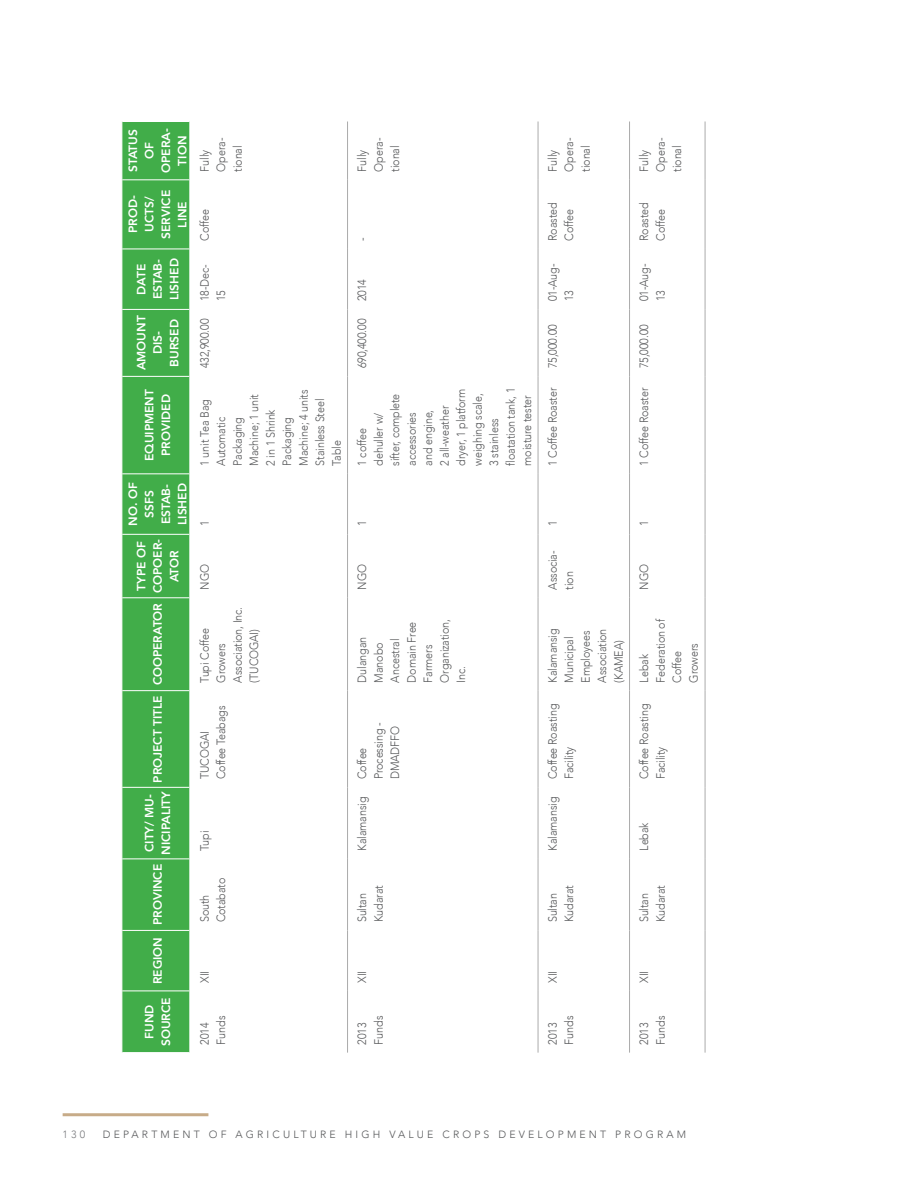
<style>
.page{position:relative;width:918px;height:1188px;background:#fff}
.page>*{position:absolute;margin:0;border:0;box-sizing:border-box;transform-origin:0 0}
.t1{font:300 12px/16.5px "Avenir";letter-spacing:-.01em;color:#58595b;scale:.9 1}
.t2{font:800 12px/16.5px "Avenir";color:#fff;text-align:center}
.t3{font:300 10.5px "Avenir";letter-spacing:.3em;color:#58595b}
.t4{font:300 10.5px "Avenir";color:#797a7d}
</style>
<div class="page">
<hr style="left:63px;top:1113px;width:145px;height:3px;background:#c7ab88">
<div style="left:123px;top:122px;width:66px;height:930px;background:#41ad49"></div>
<hr style="left:122px;top:991px;width:67px;height:1px;background:#fff">
<hr style="left:122px;top:930px;width:67px;height:1px;background:#fff">
<hr style="left:122px;top:859px;width:67px;height:1px;background:#fff">
<hr style="left:122px;top:787px;width:67px;height:1px;background:#fff">
<hr style="left:122px;top:690px;width:67px;height:1px;background:#fff">
<hr style="left:122px;top:597px;width:67px;height:1px;background:#fff">
<hr style="left:122px;top:534px;width:67px;height:1px;background:#fff">
<hr style="left:122px;top:473px;width:67px;height:1px;background:#fff">
<hr style="left:122px;top:376px;width:67px;height:1px;background:#fff">
<hr style="left:122px;top:309px;width:67px;height:1px;background:#fff">
<hr style="left:122px;top:249px;width:67px;height:1px;background:#fff">
<hr style="left:122px;top:179px;width:67px;height:1px;background:#fff">
<hr style="left:347px;top:991px;width:1px;height:62px;background:#ababab">
<hr style="left:347px;top:930px;width:1px;height:61px;background:#ababab">
<hr style="left:347px;top:859px;width:1px;height:71px;background:#ababab">
<hr style="left:347px;top:787px;width:1px;height:72px;background:#ababab">
<hr style="left:347px;top:691px;width:1px;height:96px;background:#ababab">
<hr style="left:347px;top:598px;width:1px;height:93px;background:#ababab">
<hr style="left:347px;top:534px;width:1px;height:64px;background:#ababab">
<hr style="left:347px;top:474px;width:1px;height:60px;background:#ababab">
<hr style="left:347px;top:376px;width:1px;height:98px;background:#ababab">
<hr style="left:347px;top:309px;width:1px;height:67px;background:#ababab">
<hr style="left:347px;top:249px;width:1px;height:60px;background:#ababab">
<hr style="left:347px;top:180px;width:1px;height:69px;background:#ababab">
<hr style="left:347px;top:122px;width:1px;height:58px;background:#ababab">
<hr style="left:538px;top:991px;width:1px;height:62px;background:#ababab">
<hr style="left:538px;top:930px;width:1px;height:61px;background:#ababab">
<hr style="left:538px;top:859px;width:1px;height:71px;background:#ababab">
<hr style="left:538px;top:787px;width:1px;height:72px;background:#ababab">
<hr style="left:538px;top:691px;width:1px;height:96px;background:#ababab">
<hr style="left:538px;top:598px;width:1px;height:93px;background:#ababab">
<hr style="left:538px;top:534px;width:1px;height:64px;background:#ababab">
<hr style="left:538px;top:474px;width:1px;height:60px;background:#ababab">
<hr style="left:538px;top:376px;width:1px;height:98px;background:#ababab">
<hr style="left:538px;top:309px;width:1px;height:67px;background:#ababab">
<hr style="left:538px;top:249px;width:1px;height:60px;background:#ababab">
<hr style="left:538px;top:180px;width:1px;height:69px;background:#ababab">
<hr style="left:538px;top:122px;width:1px;height:58px;background:#ababab">
<hr style="left:629px;top:991px;width:1px;height:62px;background:#ababab">
<hr style="left:629px;top:930px;width:1px;height:61px;background:#ababab">
<hr style="left:629px;top:859px;width:1px;height:71px;background:#ababab">
<hr style="left:629px;top:787px;width:1px;height:72px;background:#ababab">
<hr style="left:629px;top:691px;width:1px;height:96px;background:#ababab">
<hr style="left:629px;top:598px;width:1px;height:93px;background:#ababab">
<hr style="left:629px;top:534px;width:1px;height:64px;background:#ababab">
<hr style="left:629px;top:474px;width:1px;height:60px;background:#ababab">
<hr style="left:629px;top:376px;width:1px;height:98px;background:#ababab">
<hr style="left:629px;top:309px;width:1px;height:67px;background:#ababab">
<hr style="left:629px;top:249px;width:1px;height:60px;background:#ababab">
<hr style="left:629px;top:180px;width:1px;height:69px;background:#ababab">
<hr style="left:629px;top:122px;width:1px;height:58px;background:#ababab">
<hr style="left:705px;top:991px;width:1px;height:62px;background:#ababab">
<hr style="left:705px;top:930px;width:1px;height:61px;background:#ababab">
<hr style="left:705px;top:859px;width:1px;height:71px;background:#ababab">
<hr style="left:705px;top:787px;width:1px;height:72px;background:#ababab">
<hr style="left:705px;top:691px;width:1px;height:96px;background:#ababab">
<hr style="left:705px;top:598px;width:1px;height:93px;background:#ababab">
<hr style="left:705px;top:534px;width:1px;height:64px;background:#ababab">
<hr style="left:705px;top:474px;width:1px;height:60px;background:#ababab">
<hr style="left:705px;top:376px;width:1px;height:98px;background:#ababab">
<hr style="left:705px;top:309px;width:1px;height:67px;background:#ababab">
<hr style="left:705px;top:249px;width:1px;height:60px;background:#ababab">
<hr style="left:705px;top:180px;width:1px;height:69px;background:#ababab">
<hr style="left:705px;top:122px;width:1px;height:58px;background:#ababab">
<p class="t2" style="left:125px;top:173px;width:46px;rotate:-90deg">STATUS<br>OF<br>OPERA-<br>TION</p>
<p class="t2" style="left:125px;top:239px;width:50px;rotate:-90deg">PROD-<br>UCTS/<br>SERVICE<br>LINE</p>
<p class="t2" style="left:133px;top:300px;width:43px;rotate:-90deg">DATE<br>ESTAB-<br>LISHED</p>
<p class="t2" style="left:133px;top:370px;width:56px;rotate:-90deg">AMOUNT<br>DIS-<br>BURSED</p>
<p class="t2" style="left:141px;top:461px;width:73px;rotate:-90deg">EQUIPMENT<br>PROVIDED</p>
<p class="t2" style="left:125px;top:526px;width:45px;rotate:-90deg">NO. OF<br>SSFS<br>ESTAB-<br>LISHED</p>
<p class="t2" style="left:133px;top:593px;width:56px;rotate:-90deg">TYPE OF<br>COPOER-<br>ATOR</p>
<p class="t2" style="left:149px;top:783px;width:181px;rotate:-90deg">PROJECT TITLE COOPERATOR</p>
<p class="t2" style="left:141px;top:855px;width:65px;text-align:left;rotate:-90deg">CITY/ MU-<br>NICIPALITY</p>
<p class="t2" style="left:149px;top:984px;width:122px;rotate:-90deg">REGION PROVINCE</p>
<p class="t2" style="left:141px;top:1046px;width:50px;rotate:-90deg">FUND<br>SOURCE</p>
<p class="t1" style="left:196px;top:172px;width:39px;rotate:-90deg">Fully<br>Opera&shy;tional</p>
<p class="t1" style="left:196px;top:241px;width:37px;rotate:-90deg">Coffee</p>
<p class="t1" style="left:196px;top:301px;width:43px;rotate:-90deg">18-Dec-<br>15</p>
<p class="t1" style="left:196px;top:368px;width:57px;rotate:-90deg">432,900.00</p>
<p class="t1" style="left:196px;top:466px;width:86px;rotate:-90deg">1 unit Tea Bag<br>Automatic<br>Packaging<br>Machine; 1 unit<br>2 in 1 Shrink<br>Packaging<br>Machine; 4 units<br>Stainless Steel<br>Table</p>
<p class="t1" style="left:196px;top:526px;width:8px;rotate:-90deg">1</p>
<p class="t1" style="left:196px;top:590px;width:30px;rotate:-90deg">NGO</p>
<p class="t1" style="left:196px;top:683px;width:86px;rotate:-90deg">Tupi Coffee<br>Growers<br>Association, Inc. (TUCOGAI)</p>
<p class="t1" style="left:196px;top:779px;width:83px;rotate:-90deg">TUCOGAI<br>Coffee Teabags</p>
<p class="t1" style="left:196px;top:851px;width:24px;rotate:-90deg">Tupi</p>
<p class="t1" style="left:196px;top:922px;width:51px;rotate:-90deg">South<br>Cotabato</p>
<p class="t1" style="left:196px;top:983px;width:15px;rotate:-90deg">XII</p>
<p class="t1" style="left:196px;top:1045px;width:33px;rotate:-90deg">2014<br>Funds</p>
<p class="t1" style="left:354px;top:172px;width:39px;rotate:-90deg">Fully<br>Opera&shy;tional</p>
<p class="t1" style="left:354px;top:241px;width:5px;rotate:-90deg">-</p>
<p class="t1" style="left:354px;top:301px;width:26px;rotate:-90deg">2014</p>
<p class="t1" style="left:354px;top:368px;width:57px;rotate:-90deg">690,400.00</p>
<p class="t1" style="left:354px;top:466px;width:88px;rotate:-90deg">1 coffee dehuller w/ sifter, complete accessories<br>and engine,<br>2 all-weather dryer, 1 platform weighing scale,<br>3 stainless floatation tank, 1 moisture tester</p>
<p class="t1" style="left:544px;top:172px;width:39px;rotate:-90deg">Fully<br>Opera&shy;tional</p>
<p class="t1" style="left:544px;top:241px;width:44px;rotate:-90deg">Roasted<br>Coffee</p>
<p class="t1" style="left:544px;top:301px;width:43px;rotate:-90deg">01-Aug-<br>13</p>
<p class="t1" style="left:544px;top:368px;width:50px;rotate:-90deg">75,000.00</p>
<p class="t1" style="left:544px;top:466px;width:88px;rotate:-90deg">1 Coffee Roaster</p>
<p class="t1" style="left:636px;top:172px;width:39px;rotate:-90deg">Fully<br>Opera&shy;tional</p>
<p class="t1" style="left:636px;top:241px;width:44px;rotate:-90deg">Roasted<br>Coffee</p>
<p class="t1" style="left:636px;top:301px;width:43px;rotate:-90deg">01-Aug-<br>13</p>
<p class="t1" style="left:636px;top:368px;width:50px;rotate:-90deg">75,000.00</p>
<p class="t1" style="left:636px;top:466px;width:88px;rotate:-90deg">1 Coffee Roaster</p>
<p class="t1" style="left:354px;top:526px;width:8px;rotate:-90deg">1</p>
<p class="t1" style="left:544px;top:526px;width:8px;rotate:-90deg">1</p>
<p class="t1" style="left:636px;top:526px;width:8px;rotate:-90deg">1</p>
<p class="t1" style="left:354px;top:590px;width:30px;rotate:-90deg">NGO</p>
<p class="t1" style="left:544px;top:590px;width:45px;rotate:-90deg">Associa&shy;tion</p>
<p class="t1" style="left:636px;top:590px;width:30px;rotate:-90deg">NGO</p>
<p class="t1" style="left:354px;top:683px;width:72px;rotate:-90deg">Dulangan<br>Manobo<br>Ancestral<br>Domain Free<br>Farmers<br>Organization,<br>Inc.</p>
<p class="t1" style="left:544px;top:683px;width:62px;rotate:-90deg">Kalamansig<br>Municipal<br>Employees<br>Association (KAMEA)</p>
<p class="t1" style="left:636px;top:683px;width:72px;rotate:-90deg">Lebak<br>Federation of<br>Coffee<br>Growers</p>
<p class="t1" style="left:354px;top:779px;width:65px;rotate:-90deg">Coffee<br>Processing -<br>DMADFFO</p>
<p class="t1" style="left:544px;top:779px;width:85px;rotate:-90deg">Coffee Roasting<br>Facility</p>
<p class="t1" style="left:636px;top:779px;width:85px;rotate:-90deg">Coffee Roasting<br>Facility</p>
<p class="t1" style="left:354px;top:851px;width:62px;rotate:-90deg">Kalamansig</p>
<p class="t1" style="left:544px;top:851px;width:62px;rotate:-90deg">Kalamansig</p>
<p class="t1" style="left:636px;top:851px;width:33px;rotate:-90deg">Lebak</p>
<p class="t1" style="left:354px;top:922px;width:43px;rotate:-90deg">Sultan<br>Kudarat</p>
<p class="t1" style="left:544px;top:922px;width:43px;rotate:-90deg">Sultan<br>Kudarat</p>
<p class="t1" style="left:636px;top:922px;width:43px;rotate:-90deg">Sultan<br>Kudarat</p>
<p class="t1" style="left:354px;top:983px;width:15px;rotate:-90deg">XII</p>
<p class="t1" style="left:544px;top:983px;width:15px;rotate:-90deg">XII</p>
<p class="t1" style="left:636px;top:983px;width:15px;rotate:-90deg">XII</p>
<p class="t1" style="left:354px;top:1045px;width:33px;rotate:-90deg">2013<br>Funds</p>
<p class="t1" style="left:544px;top:1045px;width:33px;rotate:-90deg">2013<br>Funds</p>
<p class="t1" style="left:636px;top:1045px;width:33px;rotate:-90deg">2013<br>Funds</p>
<p class="t4" style="left:63px;top:1128px;width:24px">130</p>
<p class="t3" style="left:103px;top:1128px;width:585px">DEPARTMENT OF AGRICULTURE HIGH VALUE CROPS DEVELOPMENT PROGRAM</p>
</div>
